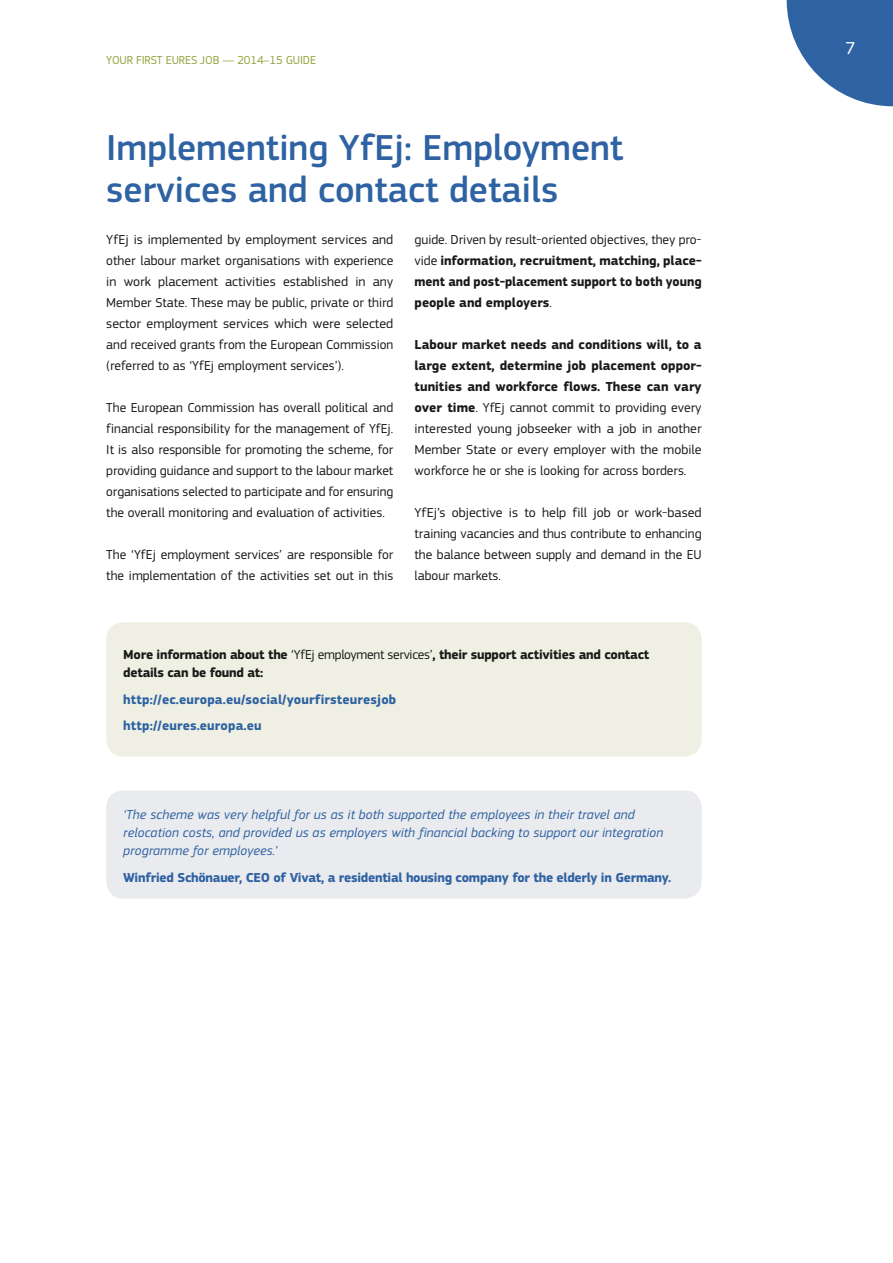
<style>
.page{position:relative;width:893px;height:1263px;background:#fff}
.page>*{position:absolute;margin:0;border:0;box-sizing:border-box;transform-origin:0 0}
.Heading_1{font:500 37.5px/42px "EC Square Sans Pro";color:#2e62a2}
.t1{font:18px "EC Square Sans Pro";color:#fff}
.Body{font:13.5px/21px "EC Square Sans Pro";color:#1a1a18;text-align:justify}
.Box_Body{font:italic 13.5px/18px "EC Square Sans Pro";letter-spacing:.01em;color:#2e62a2}
.Body-2{font:700 13.5px/21px "EC Square Sans Pro";color:#1a1a18;text-align:justify}
.Box_Body-2{font:700 13.5px/18px "EC Square Sans Pro";letter-spacing:-.02em;color:#1a1a18}
.Box_Body-3{font:700 13.5px "EC Square Sans Pro";letter-spacing:-.02em;color:#2e62a2}
.Box_Body-4{font:700 13.5px "EC Square Sans Pro";letter-spacing:.01em;color:#2e62a2}
.t2{font:12px "EC Square Sans Pro";letter-spacing:-.01em;color:#90a43c}
.s1{font-weight:400}
.s2{font-weight:700}
.s3{font-style:normal}
</style>
<div class="page">
<svg style="left:787px;top:0;width:106px;height:106px"></svg>
<div style="left:106px;top:622px;width:596px;height:134px;background:#eff0e3;border-radius:17px"></div>
<div style="left:106px;top:790px;width:596px;height:108px;background:#eaebee;border-radius:17px"></div>
<p class="t2" style="left:106px;top:53px;width:212px">YOUR FIRST EURES JOB — 2014–15 GUIDE</p>
<h1 class="Heading_1" style="left:106px;top:128px;width:519px">Implementing YfEj: Employment services and contact details</h1>
<p class="Body" style="left:106px;top:229px;width:289px">YfEj is implemented by employment services and other labour market organisations with experience in work placement activities established in any Member State. These may be public, private or third sector employment services which were selected and received grants from the European Commission (referred to as ‘YfEj employment services’).</p>
<p class="Body" style="left:106px;top:397px;width:289px">The European Commission has overall political and financial responsibility for the management of YfEj.<br>It is also responsible for promoting the scheme, for providing guidance and support to the labour market organisations selected to participate and for ensuring the overall monitoring and evaluation of activities.</p>
<p class="Body" style="left:106px;top:544px;width:289px">The ‘YfEj employment services’ are responsible for the implementation of the activities set out in this</p>
<p class="Body-2" style="left:415px;top:230px;width:289px"><span class="s1">guide. Driven by result-oriented objectives, they pro&shy;vide</span> information, recruitment, matching, place&shy;ment and post-placement support to both young people and employers<span class="s1">.</span></p>
<p class="Body" style="left:415px;top:334px;width:289px"><span class="s2">Labour market needs and conditions will, to a large extent, determine job placement oppor&shy;tunities and workforce flows. These can vary over time</span>. YfEj cannot commit to providing every interested young jobseeker with a job in another Member State or every employer with the mobile workforce he or she is looking for across borders.</p>
<p class="Body" style="left:415px;top:502px;width:289px">YfEj’s objective is to help fill job or work-based training vacancies and thus contribute to enhancing the balance between supply and demand in the EU labour markets.</p>
<p class="Box_Body-2" style="left:123px;top:646px;width:528px">More information about the <span class="s1">‘YfEj employment services’</span>, their support activities and contact details can be found at:</p>
<p class="Box_Body-4" style="left:123px;top:691px;width:275px">http://ec.europa.eu/social/yourfirsteuresjob</p>
<p class="Box_Body-4" style="left:123px;top:717px;width:140px">http://eures.europa.eu</p>
<p class="Box_Body" style="left:123px;top:806px;width:541px">‘The scheme was very helpful for us as it both supported the employees in their travel and relocation costs, and provided us as employers with financial backing to support our integration programme for employees.<span class="s3">’</span></p>
<p class="Box_Body-3" style="left:123px;top:869px;width:549px">Winfried Schönauer, CEO of Vivat, a residential housing company for the elderly in Germany.</p>
<h2 class="t1" style="left:845px;top:37px;width:12px">7</h2>
</div>
